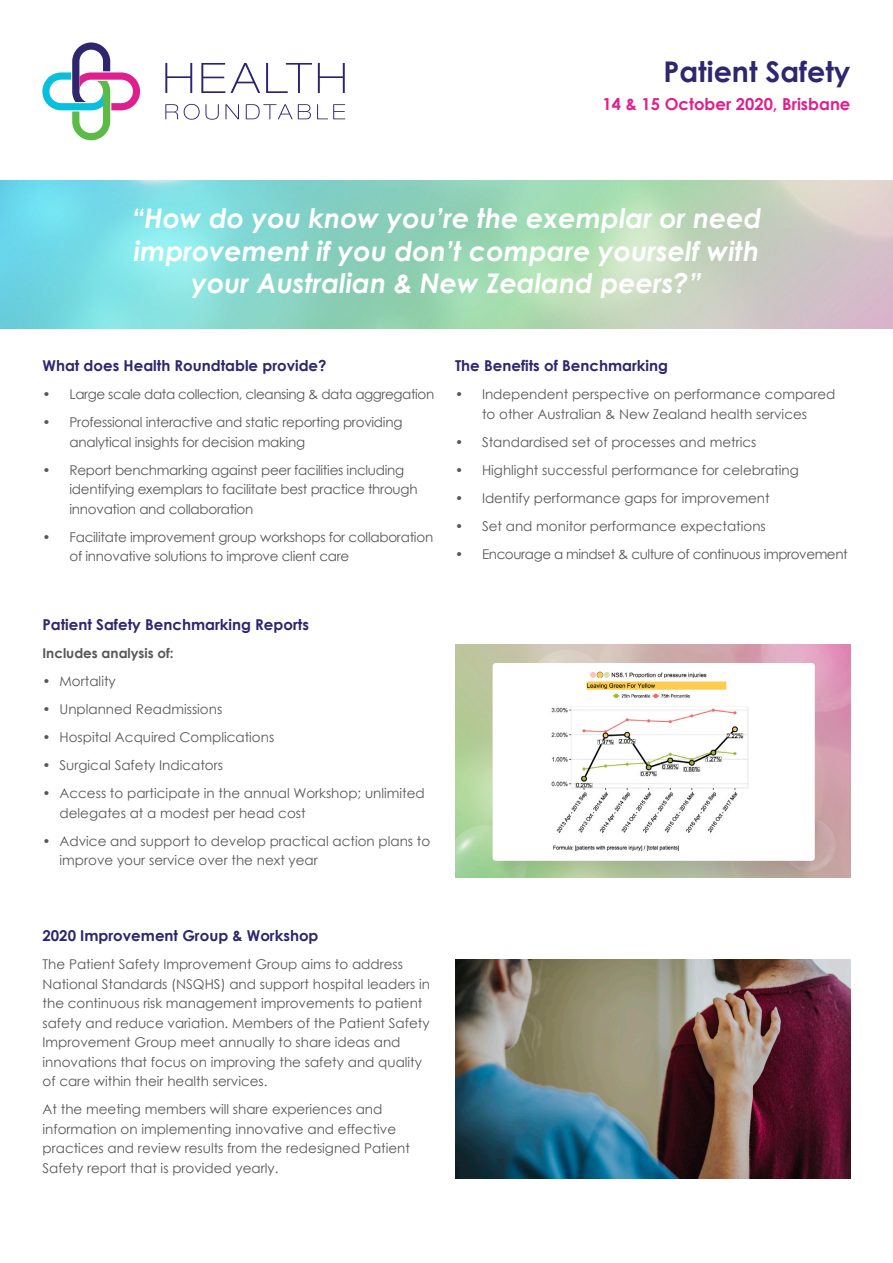
<style>
.page{position:relative;width:893px;height:1263px;background:#fff}
.page>*{position:absolute;margin:0;border:0;box-sizing:border-box;transform-origin:0 0}
.Document_Title{font:700 28.5px "Century Gothic";color:#2e266e}
.Body{font:italic 700 27px/32.4px "Century Gothic";color:#fff;text-align:center}
.Document_Title-2{font:700 16.5px "Century Gothic";color:#e01f8f}
.Body-2{font:700 15px "Century Gothic";color:#2e266e}
.Body-3{font:13.5px/19.5px "Century Gothic";color:#57585a}
.Body-4{font:13.5px/19.5px "Century Gothic";letter-spacing:-.02em;color:#57585a}
.Body-5{font:13.5px "Century Gothic";letter-spacing:-.03em;color:#57585a}
.Body-6{font:700 13.5px "Century Gothic";color:#57585a}
</style>
<div class="page">
<img style="left:0;top:181px;width:893px;height:147px">
<img style="left:455px;top:960px;width:395px;height:218px">
<img style="left:455px;top:644px;width:395px;height:234px">
<svg style="left:42px;top:42px;width:98px;height:98px"></svg>
<svg style="left:165px;top:63px;width:180px;height:30px"></svg>
<svg style="left:165px;top:104px;width:180px;height:16px"></svg>
<p class="Document_Title" style="left:663px;top:54px;width:188px">Patient Safety</p>
<p class="Document_Title-2" style="left:603px;top:94px;width:249px">14 &amp; 15 October 2020, Brisbane</p>
<p class="Body" style="left:131px;top:201px;width:632px">“How do you know you’re the exemplar or need improvement if you don’t compare yourself with your Australian &amp; New Zealand peers?”</p>
<p class="Body-2" style="left:43px;top:356px;width:286px">What does Health Roundtable provide?</p>
<p class="Body-5" style="left:43px;top:385px;width:393px">• Large scale data collection, cleansing &amp; data aggregation</p>
<p class="Body-4" style="left:70px;top:412px;width:334px;text-indent:-27px">• Professional interactive and static reporting providing analytical insights for decision making</p>
<p class="Body-4" style="left:70px;top:460px;width:350px;text-indent:-27px">• Report benchmarking against peer facilities including identifying exemplars to facilitate best practice through innovation and collaboration</p>
<p class="Body-4" style="left:70px;top:527px;width:365px;text-indent:-27px">• Facilitate improvement group workshops for collaboration of innovative solutions to improve client care</p>
<p class="Body-2" style="left:455px;top:356px;width:214px">The Benefits of Benchmarking</p>
<p class="Body-3" style="left:455px;top:384px;width:382px;text-align:center">• Independent perspective on performance compared to other Australian &amp; New Zealand health services</p>
<p class="Body-3" style="left:455px;top:432px;width:303px">• Standardised set of processes and metrics</p>
<p class="Body-3" style="left:455px;top:460px;width:345px">• Highlight successful performance for celebrating</p>
<p class="Body-3" style="left:455px;top:488px;width:316px">• Identify performance gaps for improvement</p>
<p class="Body-3" style="left:455px;top:516px;width:312px">• Set and monitor performance expectations</p>
<p class="Body-5" style="left:455px;top:544px;width:394px">• Encourage a mindset &amp; culture of continuous improvement</p>
<p class="Body-2" style="left:43px;top:615px;width:268px">Patient Safety Benchmarking Reports</p>
<p class="Body-6" style="left:43px;top:645px;width:133px">Includes analysis of:</p>
<p class="Body-3" style="left:43px;top:671px;width:75px">• Mortality</p>
<p class="Body-3" style="left:43px;top:699px;width:181px">• Unplanned Readmissions</p>
<p class="Body-3" style="left:43px;top:727px;width:233px">• Hospital Acquired Complications</p>
<p class="Body-3" style="left:43px;top:755px;width:182px">• Surgical Safety Indicators</p>
<p class="Body-3" style="left:60px;top:783px;width:367px;text-indent:-17px">• Access to participate in the annual Workshop; unlimited delegates at a modest per head cost</p>
<p class="Body-3" style="left:60px;top:831px;width:372px;text-indent:-17px">• Advice and support to develop practical action plans to improve your service over the next year</p>
<p class="Body-2" style="left:43px;top:926px;width:278px">2020 Improvement Group &amp; Workshop</p>
<p class="Body-3" style="left:43px;top:954px;width:389px">The Patient Safety Improvement Group aims to address National Standards (NSQHS) and support hospital leaders in the continuous risk management improvements to patient safety and reduce variation. Members of the Patient Safety Improvement Group meet annually to share ideas and innovations that focus on improving the safety and quality of care within their health services.</p>
<p class="Body-3" style="left:43px;top:1099px;width:369px">At the meeting members will share experiences and information on implementing innovative and effective practices and review results from the redesigned Patient Safety report that is provided yearly.</p>
</div>
